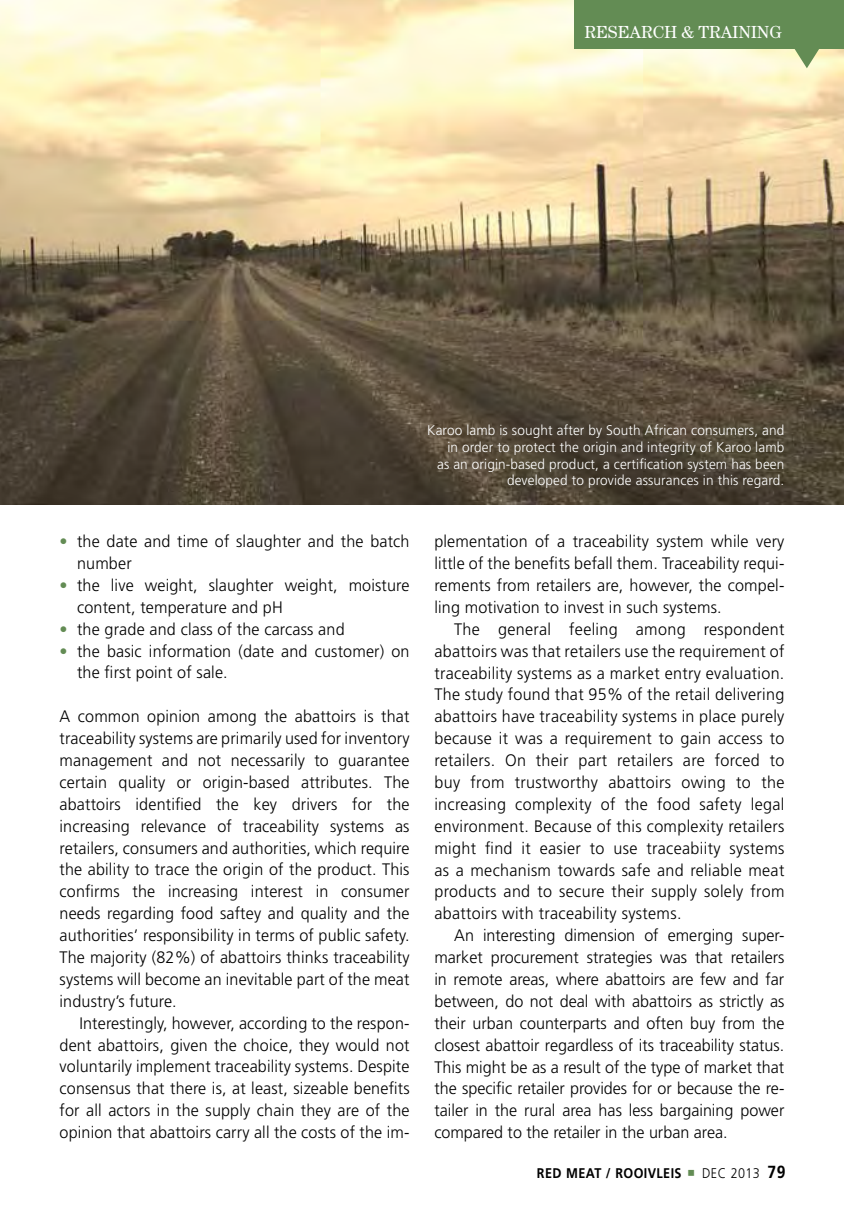
<style>
.page{position:relative;width:844px;height:1216px;background:#fff}
.page>*{position:absolute;margin:0;border:0;box-sizing:border-box;transform-origin:0 0}
.t1{font:17.5px "Century";color:#fff}
.t2{font:300 16.62px/21.9px "Frutiger";letter-spacing:.01em;color:#000;text-align:justify}
.t3{font:300 14px/16.8px "Frutiger";letter-spacing:.01em;color:#fff;text-align:right}
.t4{font:700 14px "Frutiger";letter-spacing:.03em;color:#000;scale:.9 1}
.t5{font:300 14px "Frutiger";letter-spacing:.03em;color:#000;scale:.9 1}
.s1{color:#638c54}
.s2{font-weight:700;font-size:17.5px}
</style>
<div class="page">
<img style="left:0;top:0;width:843px;height:504px">
<svg style="left:786px;top:48px;width:40px;height:20px"></svg>
<div style="left:574px;top:0;width:269px;height:48px;background:#638c54"></div>
<p class="t1" style="left:584px;top:22px;width:199px">RESEARCH &amp; TRAINING</p>
<p class="t2" style="left:77px;top:530px;width:334px;text-indent:-18px"><span class="s1">•</span> the date and time of slaughter and the batch number</p>
<p class="t2" style="left:77px;top:574px;width:334px;text-indent:-18px"><span class="s1">•</span> the live weight, slaughter weight, moisture content, temperature and pH</p>
<p class="t2" style="left:60px;top:618px;width:286px"><span class="s1">•</span> the grade and class of the carcass and</p>
<p class="t2" style="left:77px;top:639px;width:334px;text-indent:-18px"><span class="s1">•</span> the basic information (date and customer) on the first point of sale.</p>
<p class="t2" style="left:60px;top:705px;width:351px">A common opinion among the abattoirs is that traceability systems are primarily used for inventory management and not necessarily to guarantee certain quality or origin-based attributes. The abattoirs identified the key drivers for the increasing relevance of traceability systems as retailers, consumers and authorities, which require the ability to trace the origin of the product. This confirms the increasing interest in consumer needs regarding food saftey and quality and the authorities’ responsibility in terms of public safety.<br>The majority (82%) of abattoirs thinks traceability systems will become an inevitable part of the meat industry’s future.</p>
<p class="t2" style="left:60px;top:1011px;width:351px;text-indent:20px">Interestingly, however, according to the respon&shy;dent abattoirs, given the choice, they would not voluntarily implement traceability systems. Despite consensus that there is, at least, sizeable benefits for all actors in the supply chain they are of the opinion that abattoirs carry all the costs of the im-</p>
<p class="t3" style="left:427px;top:421px;width:358px">Karoo lamb is sought after by South African consumers, and in order to protect the origin and integrity of Karoo lamb<br>as an origin-based product, a certification system has been developed to provide assurances in this regard.</p>
<p class="t2" style="left:434px;top:530px;width:351px">plementation of a traceability system while very little of the benefits befall them. Traceability requi&shy;rements from retailers are, however, the compel&shy;ling motivation to invest in such systems.</p>
<p class="t2" style="left:434px;top:618px;width:351px;text-indent:20px">The general feeling among respondent abattoirs was that retailers use the requirement of traceability systems as a market entry evaluation.<br>The study found that 95% of the retail delivering abattoirs have traceability systems in place purely because it was a requirement to gain access to retailers. On their part retailers are forced to buy from trustworthy abattoirs owing to the increasing complexity of the food safety legal environment. Because of this complexity retailers might find it easier to use traceabiity systems as a mechanism towards safe and reliable meat products and to secure their supply solely from abattoirs with traceability systems.</p>
<p class="t2" style="left:434px;top:924px;width:351px;text-indent:20px">An interesting dimension of emerging super&shy;market procurement strategies was that retailers in remote areas, where abattoirs are few and far between, do not deal with abattoirs as strictly as their urban counterparts and often buy from the closest abattoir regardless of its traceability status.<br>This might be as a result of the type of market that the specific retailer provides for or because the re&shy;tailer in the rural area has less bargaining power compared to the retailer in the urban area.</p>
<p class="t4" style="left:537px;top:1164px;width:162px">RED M EAT / ROOIVLEIS</p>
<p class="t5" style="left:702px;top:1165px;width:94px">DEC 2013 <span class="s2">79</span></p>
</div>
